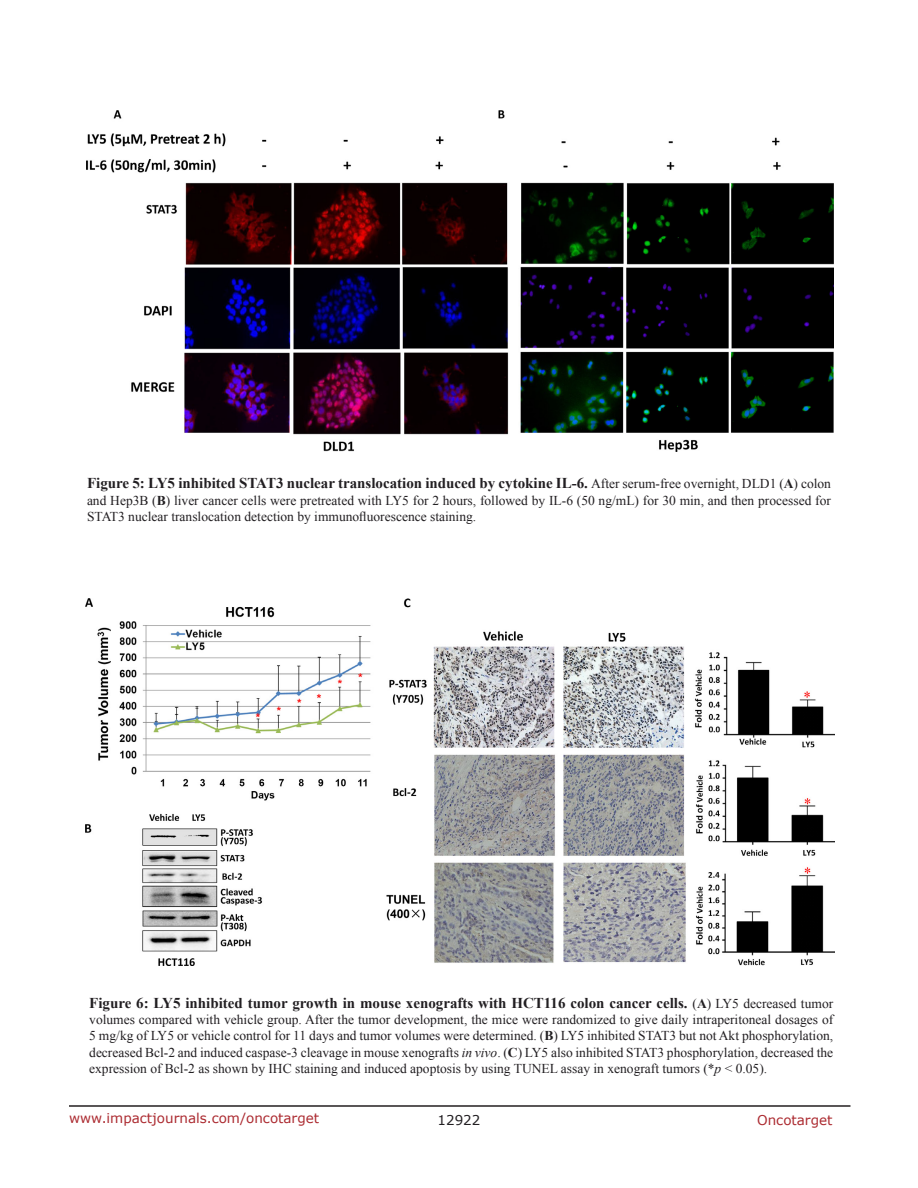
<style>
.page{position:relative;width:918px;height:1188px;background:#fff}
.page>*{position:absolute;margin:0;border:0;box-sizing:border-box;transform-origin:0 0}
.FigureText{font:700 15px "Times New Roman";color:#221f22}
.FigureText-2{font:13.5px/16.2px "Times New Roman";color:#221f22}
.t1{font:13.5px "Verdana";color:#ac2b31}
.t2{font:13.5px "Verdana";color:#221f22}
.s1{font-weight:400;font-size:13.5px}
.s2{font-size:13.5px}
.s3{font-weight:700}
.s4{font-style:italic}
</style>
<div class="page">
<hr style="left:69px;top:1105px;width:781px;height:2px;background:#231f20">
<img style="left:86px;top:110px;width:748px;height:341px">
<img style="left:85px;top:598px;width:750px;height:368px">
<p class="FigureText" style="left:87px;top:473px;width:746px">Figure 5: LY5 inhibited STAT3 nuclear translocation induced by cytokine IL-6. <span class="s1">After serum-free overnight, DLD1 (</span><span class="s2">A</span><span class="s1">) colon</span></p>
<p class="FigureText-2" style="left:87px;top:492px;width:745px">and Hep3B (<span class="s3">B</span>) liver cancer cells were pretreated with LY5 for 2 hours, followed by IL-6 (50 ng/mL) for 30 min, and then processed for<br>STAT3 nuclear translocation detection by immunofluorescence staining.</p>
<p class="FigureText" style="left:89px;top:993px;width:746px">Figure 6: LY5 inhibited tumor growth in mouse xenografts with HCT116 colon cancer cells. <span class="s1">(</span><span class="s2">A</span><span class="s1">) LY5 decreased tumor</span></p>
<p class="FigureText-2" style="left:89px;top:1011px;width:746px;text-align:justify">volumes compared with vehicle group. After the tumor development, the mice were randomized to give daily intraperitoneal dosages of 5 mg/kg of LY5 or vehicle control for 11 days and tumor volumes were determined. (<span class="s3">B</span>) LY5 inhibited STAT3 but not Akt phosphorylation, decreased Bcl-2 and induced caspase-3 cleavage in mouse xenografts <span class="s4">in vivo</span>. (<span class="s3">C</span>) LY5 also inhibited STAT3 phosphorylation, decreased the expression of Bcl-2 as shown by IHC staining and induced apoptosis by using TUNEL assay in xenograft tumors (*<span class="s4">p</span> &lt; 0.05).</p>
<p class="t1" style="left:69px;top:1109px;width:252px">www.impactjournals.com/oncotarget</p>
<p class="t2" style="left:438px;top:1111px;width:44px">12922</p>
<p class="t1" style="left:757px;top:1111px;width:77px">Oncotarget</p>
</div>
